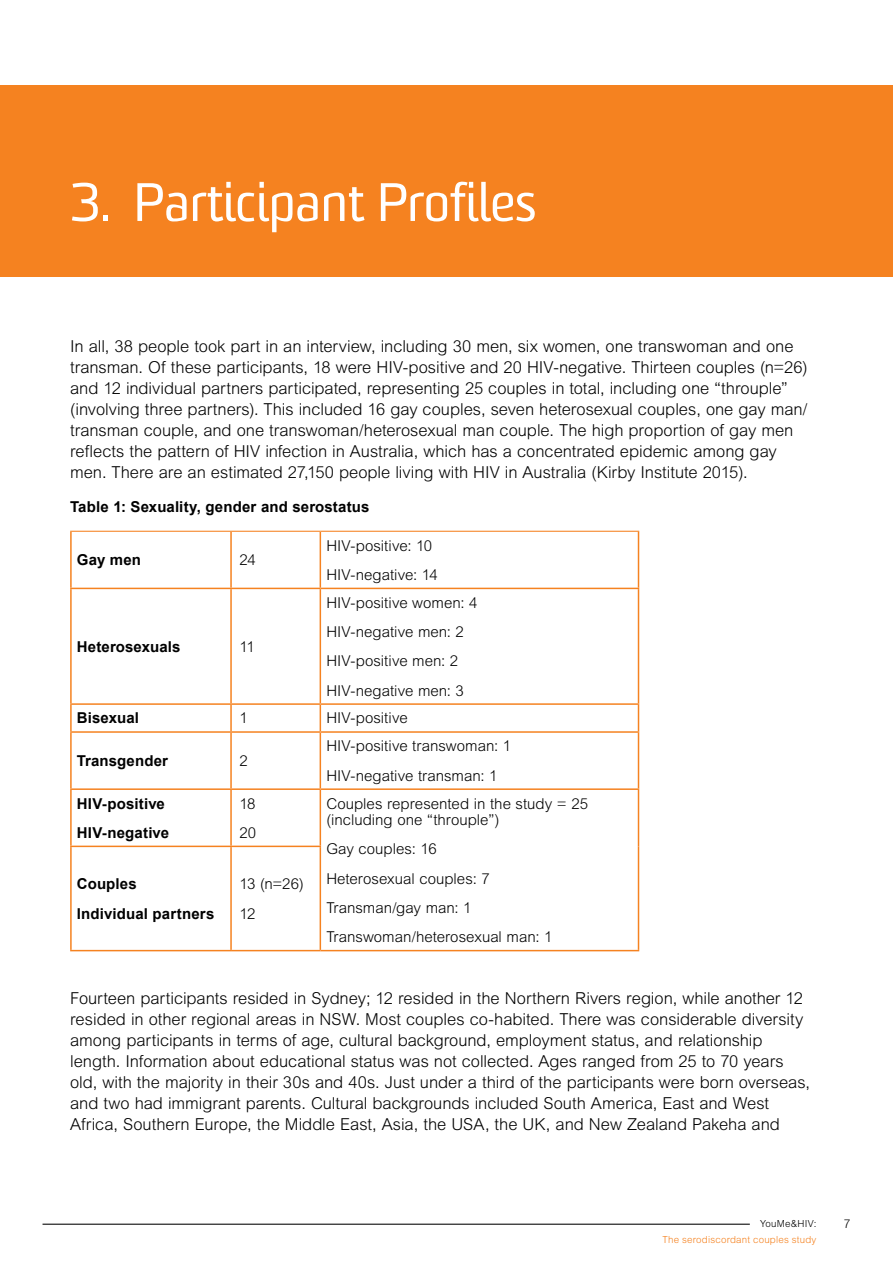
<style>
.page{position:relative;width:893px;height:1263px;background:#fff}
.page>*{position:absolute;margin:0;border:0;box-sizing:border-box;transform-origin:0 0}
.t1{font:52.5px "Sommet";color:#fff}
.t2{font:300 16.5px/21px "Arial MT Std";letter-spacing:-.005em;color:#000}
.t3{font:300 15px/29.2px "Arial MT Std";color:#000}
.t4{font:700 15px/29.2px "Arial";letter-spacing:.01em;color:#000}
.t5{font:300 12px "Arial MT Std";color:#000}
.t6{font:300 9.75px "Arial MT Std";letter-spacing:.02em;color:#f58220}
.t7{font:300 9.75px "Arial MT Std";letter-spacing:.02em;color:#000}
</style>
<div class="page">
<hr style="left:43px;top:1224px;width:707px;height:1px;background:#000">
<div style="left:0;top:85px;width:893px;height:191px;background:#f58220"></div>
<hr style="left:70px;top:532px;width:2px;height:56px;background:#f58220">
<hr style="left:230px;top:532px;width:2px;height:56px;background:#f58220">
<hr style="left:320px;top:532px;width:1px;height:56px;background:#f58220">
<hr style="left:638px;top:532px;width:1px;height:56px;background:#f58220">
<hr style="left:70px;top:589px;width:2px;height:114px;background:#f58220">
<hr style="left:230px;top:589px;width:2px;height:114px;background:#f58220">
<hr style="left:320px;top:589px;width:1px;height:114px;background:#f58220">
<hr style="left:638px;top:589px;width:1px;height:114px;background:#f58220">
<hr style="left:70px;top:705px;width:2px;height:26px;background:#f58220">
<hr style="left:230px;top:705px;width:2px;height:26px;background:#f58220">
<svg style="left:320px;top:705px;width:1px;height:26px"></svg>
<svg style="left:638px;top:705px;width:1px;height:26px"></svg>
<hr style="left:70px;top:733px;width:2px;height:55px;background:#f58220">
<hr style="left:230px;top:733px;width:2px;height:55px;background:#f58220">
<hr style="left:320px;top:733px;width:1px;height:55px;background:#f58220">
<hr style="left:638px;top:733px;width:1px;height:55px;background:#f58220">
<hr style="left:70px;top:790px;width:2px;height:56px;background:#f58220">
<hr style="left:230px;top:790px;width:2px;height:56px;background:#f58220">
<hr style="left:320px;top:790px;width:1px;height:56px;background:#f58220">
<hr style="left:638px;top:790px;width:1px;height:56px;background:#f58220">
<hr style="left:70px;top:847px;width:2px;height:103px;background:#f58220">
<hr style="left:230px;top:847px;width:2px;height:103px;background:#f58220">
<hr style="left:320px;top:847px;width:1px;height:103px;background:#f58220">
<hr style="left:638px;top:846px;width:1px;height:104px;background:#f58220">
<hr style="left:70px;top:588px;width:161px;height:1px;background:#f58220">
<hr style="left:231px;top:588px;width:89px;height:1px;background:#f58220">
<hr style="left:320px;top:588px;width:319px;height:1px;background:#f58220">
<hr style="left:70px;top:703px;width:161px;height:2px;background:#f58220">
<hr style="left:231px;top:703px;width:89px;height:2px;background:#f58220">
<hr style="left:320px;top:703px;width:319px;height:2px;background:#f58220">
<hr style="left:70px;top:731px;width:161px;height:2px;background:#f58220">
<hr style="left:231px;top:731px;width:89px;height:2px;background:#f58220">
<hr style="left:320px;top:731px;width:319px;height:2px;background:#f58220">
<hr style="left:70px;top:788px;width:161px;height:2px;background:#f58220">
<hr style="left:231px;top:788px;width:89px;height:2px;background:#f58220">
<hr style="left:320px;top:788px;width:319px;height:2px;background:#f58220">
<hr style="left:70px;top:846px;width:161px;height:1px;background:#f58220">
<hr style="left:231px;top:846px;width:90px;height:1px;background:#f58220">
<hr style="left:70px;top:950px;width:161px;height:1px;background:#f58220">
<hr style="left:231px;top:950px;width:89px;height:1px;background:#f58220">
<hr style="left:320px;top:950px;width:319px;height:1px;background:#f58220">
<hr style="left:70px;top:531px;width:161px;height:1px;background:#f58220">
<hr style="left:231px;top:531px;width:89px;height:1px;background:#f58220">
<hr style="left:320px;top:531px;width:319px;height:1px;background:#f58220">
<h1 class="t1" style="left:70px;top:170px;width:467px">3. Participant Profiles</h1>
<p class="t2" style="left:70px;top:336px;width:739px">In all, 38 people took part in an interview, including 30 men, six women, one transwoman and one transman. Of these participants, 18 were HIV-positive and 20 HIV-negative. Thirteen couples (n=26) and 12 individual partners participated, representing 25 couples in total, including one “throuple” (involving three partners). This included 16 gay couples, seven heterosexual couples, one gay man/ transman couple, and one transwoman/heterosexual man couple. The high proportion of gay men reflects the pattern of HIV infection in Australia, which has a concentrated epidemic among gay men. There are an estimated 27,150 people living with HIV in Australia (Kirby Institute 2015).</p>
<p class="t4" style="left:70px;top:492px;width:301px">Table 1: Sexuality, gender and serostatus</p>
<p class="t4" style="left:77px;top:546px;width:66px">Gay men</p>
<p class="t3" style="left:240px;top:545px;width:18px">24</p>
<p class="t3" style="left:326px;top:531px;width:113px">HIV-positive: 10<br>HIV-negative: 14</p>
<p class="t4" style="left:77px;top:632px;width:105px">Heterosexuals</p>
<p class="t3" style="left:240px;top:632px;width:17px">11</p>
<p class="t3" style="left:326px;top:588px;width:153px">HIV-positive women: 4<br>HIV-negative men: 2<br>HIV-positive men: 2<br>HIV-negative men: 3</p>
<p class="t4" style="left:77px;top:704px;width:64px">Bisexual</p>
<p class="t3" style="left:240px;top:703px;width:10px">1</p>
<p class="t3" style="left:326px;top:703px;width:83px">HIV-positive</p>
<p class="t4" style="left:77px;top:746px;width:93px">Transgender</p>
<p class="t3" style="left:240px;top:746px;width:10px">2</p>
<p class="t3" style="left:326px;top:731px;width:186px">HIV-positive transwoman: 1<br>HIV-negative transman: 1</p>
<p class="t4" style="left:77px;top:789px;width:94px">HIV-positive<br>HIV-negative</p>
<p class="t3" style="left:240px;top:789px;width:18px">18<br>20</p>
<p class="t3" style="left:326px;top:795px;width:263px;line-height:16.5px">Couples represented in the study = 25 (including one “throuple”)</p>
<p class="t3" style="left:326px;top:834px;width:228px">Gay couples: 16<br>Heterosexual couples: 7<br>Transman/gay man: 1<br>Transwoman/heterosexual man: 1</p>
<p class="t4" style="left:77px;top:870px;width:139px">Couples<br>Individual partners</p>
<p class="t3" style="left:240px;top:869px;width:66px">13 (n=26)<br>12</p>
<p class="t2" style="left:70px;top:988px;width:741px">Fourteen participants resided in Sydney; 12 resided in the Northern Rivers region, while another 12 resided in other regional areas in NSW. Most couples co-habited. There was considerable diversity among participants in terms of age, cultural background, employment status, and relationship length. Information about educational status was not collected. Ages ranged from 25 to 70 years old, with the majority in their 30s and 40s. Just under a third of the participants were born overseas, and two had immigrant parents. Cultural backgrounds included South America, East and West Africa, Southern Europe, the Middle East, Asia, the USA, the UK, and New Zealand Pakeha and</p>
<p class="t7" style="left:760px;top:1218px;width:58px">YouMe&amp;HIV:</p>
<p class="t6" style="left:662px;top:1233px;width:155px">The serodiscordant couples study</p>
<p class="t5" style="left:844px;top:1217px;width:8px">7</p>
</div>
